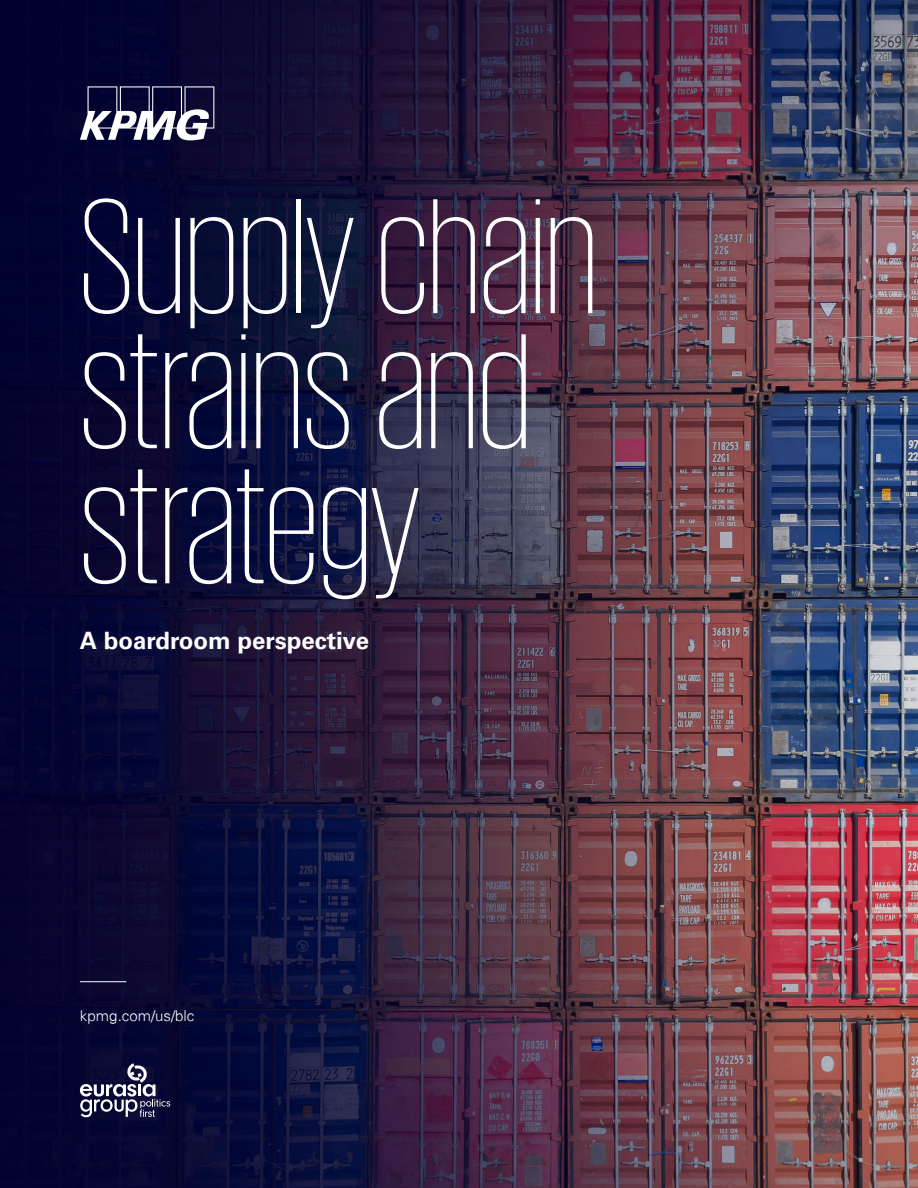
<style>
.page{position:relative;width:918px;height:1188px;background:#fff}
.page>*{position:absolute;margin:0;border:0;box-sizing:border-box;transform-origin:0 0}
.t1{font:200 168px/135px "KPMG";color:#fff}
.t2{font:700 24px "Univers 65";color:#fff}
.t3{font:300 15px "Univers 45";color:#fff}
</style>
<div class="page">
<img style="left:0;top:0;width:918px;height:1188px">
<svg style="left:80px;top:86px;width:134px;height:54px"></svg>
<hr style="left:80px;top:981px;width:46px;height:1px;background:#fff">
<svg style="left:80px;top:1063px;width:90px;height:54px;background:#424263"></svg>
<p class="t1" style="left:80px;top:185px;width:519px">Supply chain strains and strategy</p>
<p class="t2" style="left:80px;top:626px;width:291px">A boardroom perspective</p>
<p class="t3" style="left:80px;top:1007px;width:116px">kpmg.com/us/blc</p>
</div>
